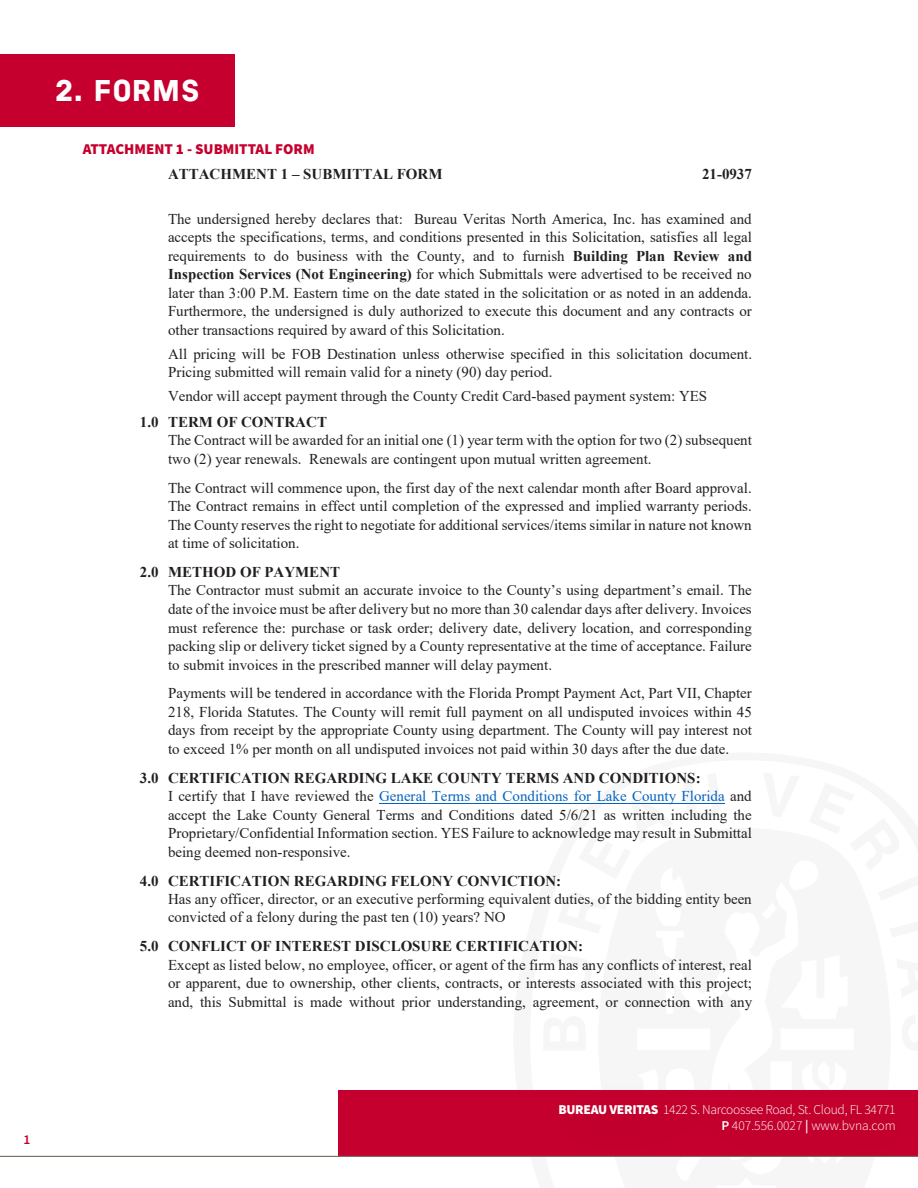
<style>
.page{position:relative;width:918px;height:1188px;background:#fff}
.page>*{position:absolute;margin:0;border:0;box-sizing:border-box;transform-origin:0 0}
.t1{font:700 expanded 30px "Bureau Veritas";color:#fff}
.t2{font:15px/18.5px "Times New Roman";color:#231f20}
.t3{font:700 15px "Times New Roman";color:#231f20}
.Title_3{font:900 15px "Source Sans Pro";color:#c5002e}
.t4{font:300 13.5px/16.2px "Source Sans Pro";letter-spacing:-.02em;color:#fff;text-align:right}
.t5{font:600 13.5px "Source Sans Pro";color:#c5002e}
.s1{font-weight:700}
.s2{color:#0563c1}
.s3{font-weight:900}
.s4{font-weight:600}
</style>
<div class="page">
<div style="left:338px;top:1091px;width:580px;height:66px;background:#c5002e"></div>
<div style="left:535px;top:1078px;width:383px;height:98px;background:#231f20;opacity:.2"></div>
<hr style="left:0;top:1156px;width:918px;height:1px;background:#786e64">
<div style="left:0;top:54px;width:234px;height:73px;background:#c5002e"></div>
<hr style="left:379px;top:803px;width:346px;height:1px;background:#0563c1">
<h1 class="t1" style="left:54px;top:72px;width:148px">2. FORMS</h1>
<p class="Title_3" style="left:83px;top:138px;width:233px">ATTACHMENT 1 - SUBMITTAL FORM</p>
<p class="t3" style="left:168px;top:163px;width:276px">ATTACHMENT 1 – SUBMITTAL FORM</p>
<p class="t3" style="left:702px;top:163px;width:51px">21-0937</p>
<p class="t2" style="left:168px;top:209px;width:586px;text-align:justify">The undersigned hereby declares that: Bureau Veritas North America, Inc. has examined and accepts the specifications, terms, and conditions presented in this Solicitation, satisfies all legal requirements to do business with the County, and to furnish <span class="s1">Building Plan Review and Inspection Services (Not Engineering)</span> for which Submittals were advertised to be received no later than 3:00 P.M. Eastern time on the date stated in the solicitation or as noted in an addenda.<br>Furthermore, the undersigned is duly authorized to execute this document and any contracts or other transactions required by award of this Solicitation.</p>
<p class="t2" style="left:168px;top:344px;width:586px">All pricing will be FOB Destination unless otherwise specified in this solicitation document.<br>Pricing submitted will remain valid for a ninety (90) day period.</p>
<p class="t2" style="left:140px;top:382px;width:569px;line-height:26.2px;text-indent:28px">Vendor will accept payment through the County Credit Card-based payment system: YES<br><span class="s1">1.0 TERM OF CONTRACT</span></p>
<p class="t2" style="left:168px;top:431px;width:585px">The Contract will be awarded for an initial one (1) year term with the option for two (2) subsequent two (2) year renewals. Renewals are contingent upon mutual written agreement.</p>
<p class="t2" style="left:168px;top:478px;width:585px;text-align:justify">The Contract will commence upon, the first day of the next calendar month after Board approval.<br>The Contract remains in effect until completion of the expressed and implied warranty periods.<br>The County reserves the right to negotiate for additional services/items similar in nature not known at time of solicitation.</p>
<p class="t2" style="left:168px;top:562px;width:586px;text-indent:-28px"><span class="s1">2.0 METHOD OF PAYMENT<br></span>The Contractor must submit an accurate invoice to the County’s using department’s email. The date of the invoice must be after delivery but no more than 30 calendar days after delivery. Invoices must reference the: purchase or task order; delivery date, delivery location, and corresponding packing slip or delivery ticket signed by a County representative at the time of acceptance. Failure to submit invoices in the prescribed manner will delay payment.</p>
<p class="t2" style="left:168px;top:684px;width:586px;text-align:justify">Payments will be tendered in accordance with the Florida Prompt Payment Act, Part VII, Chapter 218, Florida Statutes. The County will remit full payment on all undisputed invoices within 45 days from receipt by the appropriate County using department. The County will pay interest not to exceed 1% per month on all undisputed invoices not paid within 30 days after the due date.</p>
<p class="t2" style="left:168px;top:768px;width:585px;text-indent:-28px"><span class="s1">3.0 CERTIFICATION REGARDING LAKE COUNTY TERMS AND CONDITIONS:<br></span>I certify that I have reviewed the <span class="s2">General Terms and Conditions for Lake County Florida</span> and accept the Lake County General Terms and Conditions dated 5/6/21 as written including the Proprietary/Confidential Information section. YES Failure to acknowledge may result in Submittal being deemed non-responsive.</p>
<p class="t2" style="left:168px;top:871px;width:585px;text-indent:-28px"><span class="s1">4.0 CERTIFICATION REGARDING FELONY CONVICTION:<br></span>Has any officer, director, or an executive performing equivalent duties, of the bidding entity been convicted of a felony during the past ten (10) years? NO</p>
<p class="t2" style="left:168px;top:937px;width:586px;text-indent:-28px"><span class="s1">5.0 CONFLICT OF INTEREST DISCLOSURE CERTIFICATION:<br></span>Except as listed below, no employee, officer, or agent of the firm has any conflicts of interest, real or apparent, due to ownership, other clients, contracts, or interests associated with this project; and, this Submittal is made without prior understanding, agreement, or connection with any</p>
<p class="t5" style="left:24px;top:1131px;width:8px">1</p>
<p class="t4" style="left:559px;top:1102px;width:339px"><span class="s3">BUREAU VERITAS</span> 1422 S. Narcoossee Road, St. Cloud, FL 34771<br><span class="s4">P</span> 407.556.0027 <span class="s4">|</span> www.bvna.com</p>
</div>
